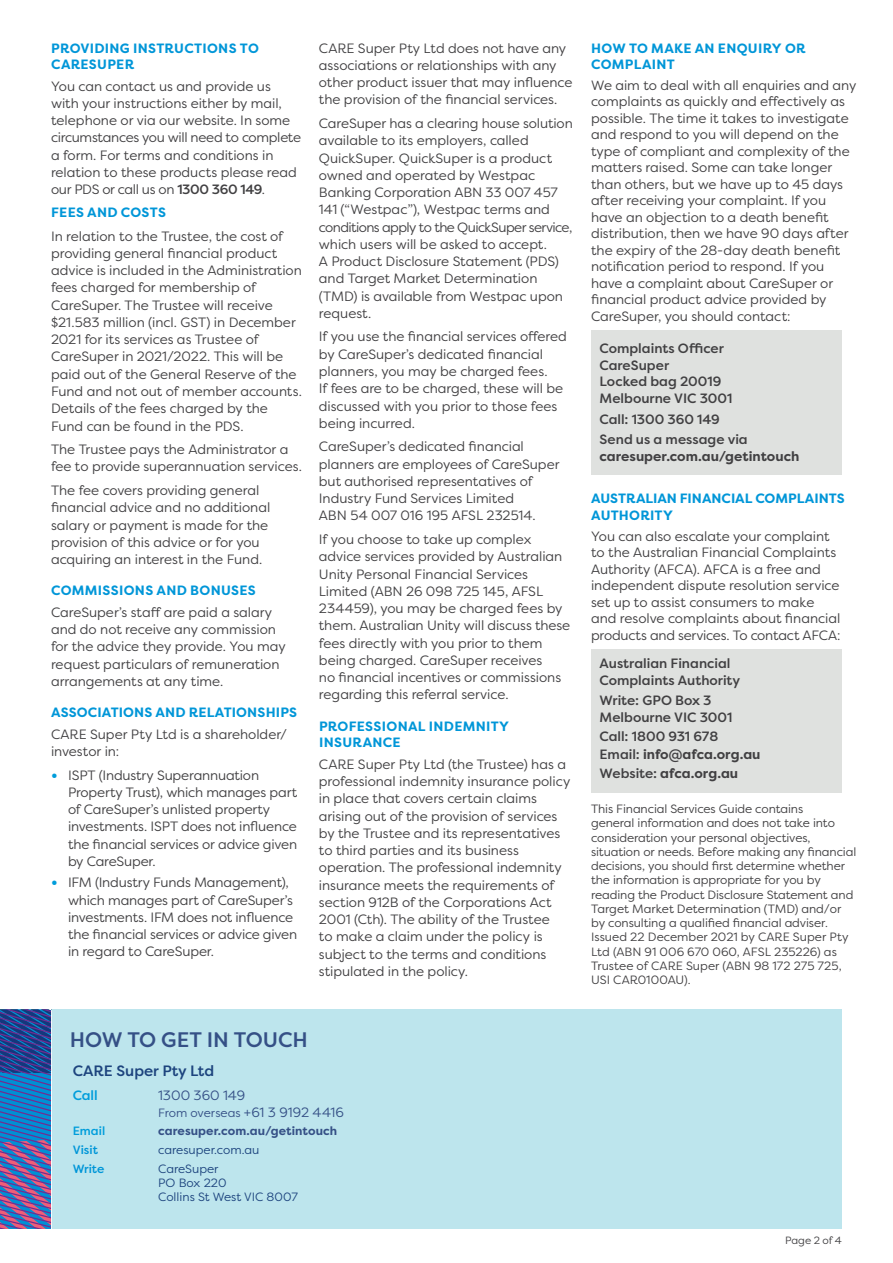
<style>
.page{position:relative;width:893px;height:1263px;background:#fff}
.page>*{position:absolute;margin:0;border:0;box-sizing:border-box;transform-origin:0 0}
.t1{font:500 21px "Filson Pro";letter-spacing:-.005em;color:#355086}
.t2{font:500 15px "Filson Pro";color:#1d447e}
.t3{font:13.5px/17.2px "Filson Pro";letter-spacing:-.005em;color:#414042}
.t4{font:500 13.5px/16.5px "Filson Pro";color:#414042}
.t5{font:700 13.5px/16.5px "Filson Pro";letter-spacing:.02em;color:#0096d8}
.t6{font:700 13.5px/16.5px "Filson Pro";color:#0096d8}
.t7{font:700 13.5px "Filson Pro";color:#414042}
.t8{font:13.5px "Filson Pro";color:#355086}
.t9{font:500 13.5px "Filson Pro";color:#009ddb}
.t10{font:12px/14.2px "Filson Pro";letter-spacing:-.01em;color:#414042}
.t11{font:12px/14.4px "Filson Pro";color:#1d447e}
.t12{font:700 12px "Filson Pro";letter-spacing:.005em;color:#355086}
.t13{font:12px "Filson Pro";letter-spacing:.005em;color:#355086}
.t14{font:500 12px "Filson Pro";color:#0096d8}
.t15{font:500 12px "Filson Pro";letter-spacing:.005em;color:#009ddb}
.t16{font:10.5px "Filson Pro";letter-spacing:-.005em;color:#414042}
.s1{font-weight:500}
.s2{font-weight:700;font-size:16.5px;color:#009ddb}
.s3{font-size:13.5px}
.s4{font-weight:700}
</style>
<div class="page">
<div style="left:49px;top:1009px;width:793px;height:220px;background:#bde5ed"></div>
<svg style="left:0;top:1009px;width:51px;height:220px;background:#4160a6"></svg>
<div style="left:591px;top:330px;width:251px;height:145px;background:#dfe1df"></div>
<div style="left:591px;top:649px;width:251px;height:144px;background:#dfe1df"></div>
<p class="t5" style="left:51px;top:40px;width:209px">PROVIDING INSTRUCTIONS TO<br>CARESUPER</p>
<p class="t3" style="left:51px;top:77px;width:252px">You can contact us and provide us with your instructions either by mail, telephone or via our website. In some circumstances you will need to complete a form. For terms and conditions in relation to these products please read our PDS or call us on <span class="s1">1300 360 149</span>.</p>
<p class="t5" style="left:51px;top:204px;width:116px">FEES AND COSTS</p>
<p class="t3" style="left:51px;top:227px;width:252px">In relation to the Trustee, the cost of providing general financial product advice is included in the Administration fees charged for membership of CareSuper. The Trustee will receive $21.583 million (incl. GST) in December 2021 for its services as Trustee of CareSuper in 2021/2022. This will be paid out of the General Reserve of the Fund and not out of member accounts.<br>Details of the fees charged by the Fund can be found in the PDS.</p>
<p class="t3" style="left:51px;top:440px;width:252px">The Trustee pays the Administrator a fee to provide superannuation services.</p>
<p class="t3" style="left:51px;top:481px;width:221px">The fee covers providing general financial advice and no additional salary or payment is made for the provision of this advice or for you acquiring an interest in the Fund.</p>
<p class="t5" style="left:51px;top:583px;width:206px">COMMISSIONS AND BONUSES</p>
<p class="t3" style="left:51px;top:603px;width:236px">CareSuper’s staff are paid a salary and do not receive any commission for the advice they provide. You may request particulars of remuneration arrangements at any time.</p>
<p class="t5" style="left:51px;top:705px;width:247px">ASSOCIATIONS AND RELATIONSHIPS</p>
<p class="t3" style="left:51px;top:725px;width:238px">CARE Super Pty Ltd is a shareholder/ investor in:</p>
<p class="t3" style="left:68px;top:766px;width:231px;text-indent:-17px"><span class="s2">•</span> ISPT (Industry Superannuation<br>Property Trust), which manages part of CareSuper’s unlisted property investments. ISPT does not influence the financial services or advice given by CareSuper.</p>
<p class="t3" style="left:68px;top:874px;width:231px;text-indent:-17px"><span class="s2">•</span> IFM (Industry Funds Management), which manages part of CareSuper’s investments. IFM does not influence the financial services or advice given in regard to CareSuper.</p>
<p class="t3" style="left:319px;top:39px;width:255px">CARE Super Pty Ltd does not have any associations or relationships with any other product issuer that may influence the provision of the financial services.</p>
<p class="t3" style="left:319px;top:114px;width:255px">CareSuper has a clearing house solution available to its employers, called QuickSuper. QuickSuper is a product owned and operated by Westpac Banking Corporation ABN 33 007 457<br>141 (“Westpac”), Westpac terms and conditions apply to the QuickSuper service, which users will be asked to accept.<br>A Product Disclosure Statement (PDS) and Target Market Determination (TMD) is available from Westpac upon request.</p>
<p class="t3" style="left:319px;top:328px;width:249px">If you use the financial services offered by CareSuper’s dedicated financial planners, you may be charged fees.<br>If fees are to be charged, these will be discussed with you prior to those fees being incurred.</p>
<p class="t3" style="left:319px;top:438px;width:242px">CareSuper’s dedicated financial planners are employees of CareSuper but authorised representatives of Industry Fund Services Limited<br>ABN 54 007 016 195 AFSL 232514.</p>
<p class="t3" style="left:319px;top:530px;width:253px">If you choose to take up complex advice services provided by Australian Unity Personal Financial Services Limited (ABN 26 098 725 145, AFSL 234459), you may be charged fees by them. Australian Unity will discuss these fees directly with you prior to them being charged. CareSuper receives<br>no financial incentives or commissions regarding this referral service.</p>
<p class="t5" style="left:319px;top:718px;width:192px">PROFESSIONAL INDEMNITY<br>INSURANCE</p>
<p class="t3" style="left:319px;top:755px;width:253px">CARE Super Pty Ltd (the Trustee) has a professional indemnity insurance policy in place that covers certain claims arising out of the provision of services by the Trustee and its representatives to third parties and its business operation. The professional indemnity insurance meets the requirements of section 912B of the Corporations Act 2001 (Cth). The ability of the Trustee<br>to make a claim under the policy is subject to the terms and conditions stipulated in the policy.</p>
<h1 class="t1" style="left:70px;top:1025px;width:239px">HOW TO GET IN TOUCH</h1>
<p class="t2" style="left:73px;top:1060px;width:143px">CARE Super Pty Ltd</p>
<p class="t9" style="left:73px;top:1086px;width:27px">Call</p>
<p class="t8" style="left:158px;top:1087px;width:89px">1300 360 149</p>
<p class="t13" style="left:158px;top:1104px;width:187px">From overseas <span class="s3">+61 3 9192 4416</span></p>
<p class="t15" style="left:73px;top:1123px;width:34px">Email</p>
<p class="t12" style="left:158px;top:1123px;width:181px">caresuper.com.au/getintouch</p>
<p class="t14" style="left:73px;top:1141px;width:27px">Visit</p>
<p class="t11" style="left:158px;top:1142px;width:103px">caresuper.com.au</p>
<p class="t14" style="left:73px;top:1160px;width:33px">Write</p>
<p class="t11" style="left:158px;top:1161px;width:141px">CareSuper<br>PO Box 220<br>Collins St West VIC 8007</p>
<p class="t5" style="left:591px;top:40px;width:216px">HOW TO MAKE AN ENQUIRY OR<br>COMPLAINT</p>
<p class="t3" style="left:591px;top:77px;width:267px;line-height:16.5px">We aim to deal with all enquiries and any complaints as quickly and effectively as possible. The time it takes to investigate and respond to you will depend on the type of compliant and complexity of the matters raised. Some can take longer than others, but we have up to 45 days after receiving your complaint. If you have an objection to a death benefit distribution, then we have 90 days after the expiry of the 28-day death benefit notification period to respond. If you have a complaint about CareSuper or financial product advice provided by CareSuper, you should contact:</p>
<p class="t4" style="left:600px;top:340px;width:134px">Complaints Officer<br>CareSuper<br>Locked bag 20019<br>Melbourne VIC 3001</p>
<p class="t4" style="left:600px;top:408px;width:150px;line-height:20.7px">Call: 1300 360 149<br>Send us a message via</p>
<p class="t7" style="left:600px;top:447px;width:201px">caresuper.com.au/getintouch</p>
<p class="t6" style="left:591px;top:491px;width:255px">AUSTRALIAN FINANCIAL COMPLAINTS<br>AUTHORITY</p>
<p class="t3" style="left:591px;top:527px;width:251px;line-height:16.5px">You can also escalate your complaint to the Australian Financial Complaints Authority (AFCA). AFCA is a free and independent dispute resolution service set up to assist consumers to make and resolve complaints about financial products and services. To contact AFCA:</p>
<p class="t4" style="left:600px;top:655px;width:142px">Australian Financial<br>Complaints Authority</p>
<p class="t4" style="left:600px;top:692px;width:134px">Write: GPO Box 3<br>Melbourne VIC 3001</p>
<p class="t4" style="left:600px;top:726px;width:162px;line-height:18.6px">Call: 1800 931 678<br>Email: <span class="s4">info@afca.org.au<br></span>Website: <span class="s4">afca.org.au</span></p>
<p class="t10" style="left:591px;top:801px;width:267px">This Financial Services Guide contains<br>general information and does not take into consideration your personal objectives, situation or needs. Before making any financial decisions, you should first determine whether the information is appropriate for you by reading the Product Disclosure Statement and Target Market Determination (TMD) and/or by consulting a qualified financial adviser.<br>Issued 22 December 2021 by CARE Super Pty Ltd (ABN 91 006 670 060, AFSL 235226) as Trustee of CARE Super (ABN 98 172 275 725, USI CAR0100AU).</p>
<p class="t16" style="left:785px;top:1233px;width:58px">Page 2 of 4</p>
</div>
